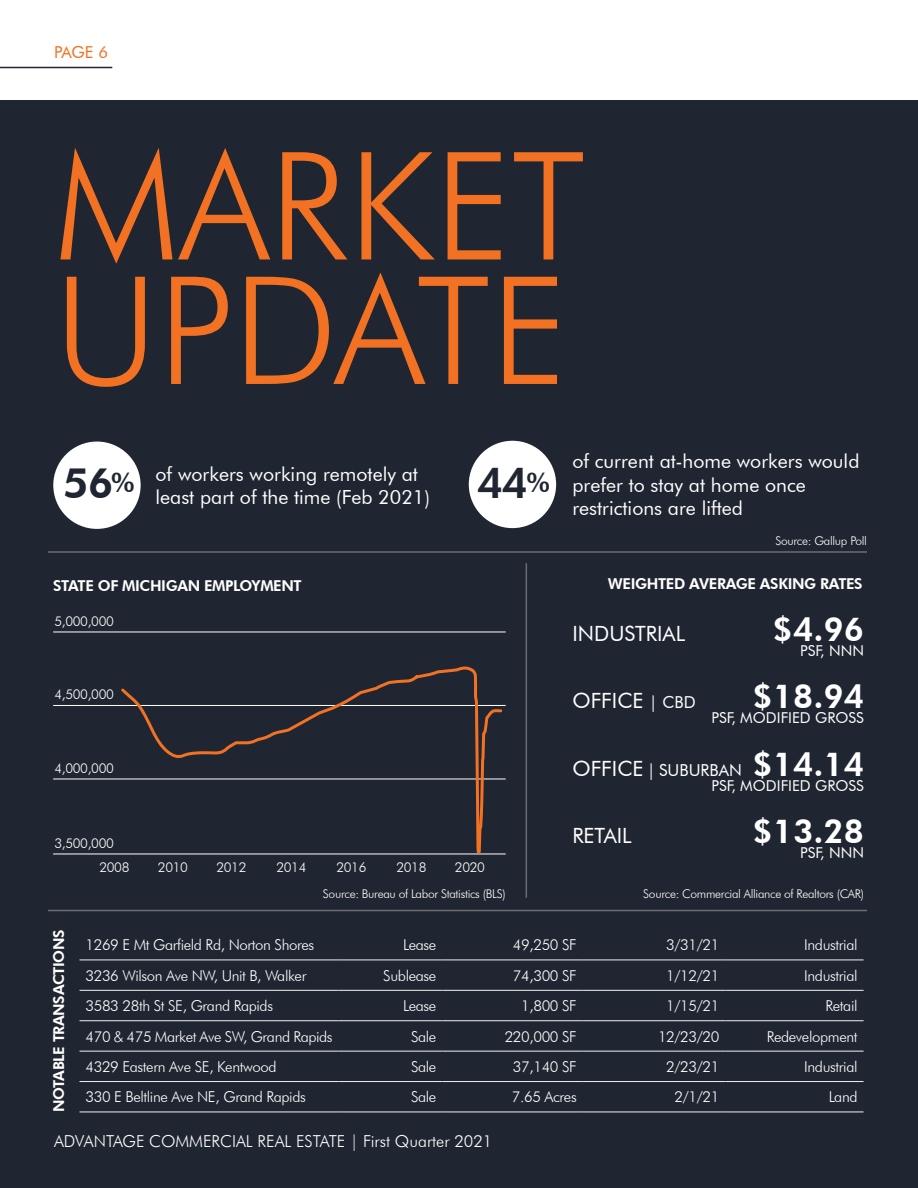
<style>
.page{position:relative;width:918px;height:1188px;background:#fff}
.page>*{position:absolute;margin:0;border:0;box-sizing:border-box;transform-origin:0 0}
.t1{font:300 150px "Futura BT";color:#f37123}
.t2{font:800 42px "Futura BT";color:#202631}
.t3{font:800 33px "Futura BT";color:#fff}
.t4{font:800 27px "Futura BT";color:#202631}
.t5{font:21px "Futura BT";color:#fff}
.t6{font:19.5px/23.4px "Futura BT";color:#fff}
.t7{font:300 16.5px "Futura BT";color:#fff}
.t8{font:16.5px "Futura BT";color:#fff}
.t9{font:16.5px "Futura BT";color:#f37121}
.Subhead_Body{font:300 15px "Futura BT";letter-spacing:-.025em;color:#fff}
.Subhead_Body-2{font:800 15px "Futura BT";letter-spacing:-.025em;color:#fff}
.t10{font:15px "Futura BT";color:#fff}
.Subhead_Body-3{font:300 13.5px "Futura BT";letter-spacing:-.025em;color:#fff}
.Subhead_Body-4{font:300 12px "Futura BT";letter-spacing:-.025em;color:#fff}
.s1{font-size:16.5px}
.s2{font-size:21px}
.s3{font-weight:800;font-size:33px}
</style>
<div class="page">
<hr style="left:0;top:67px;width:112px;height:1px;background:#202631">
<div style="left:0;top:100px;width:918px;height:1088px;background:#202631"></div>
<div style="left:53px;top:442px;width:88px;height:87px;background:#fff;border-radius:50%"></div>
<div style="left:469px;top:441px;width:87px;height:87px;background:#fff;border-radius:50%"></div>
<hr style="left:80px;top:960px;width:259px;height:1px;background:#eff0f0">
<hr style="left:442px;top:960px;width:141px;height:1px;background:#eff0f0">
<hr style="left:583px;top:960px;width:142px;height:1px;background:#eff0f0">
<hr style="left:725px;top:960px;width:139px;height:1px;background:#eff0f0">
<hr style="left:80px;top:990px;width:259px;height:1px;background:#eff0f0">
<hr style="left:442px;top:990px;width:141px;height:1px;background:#eff0f0">
<hr style="left:583px;top:990px;width:142px;height:1px;background:#eff0f0">
<hr style="left:725px;top:990px;width:139px;height:1px;background:#eff0f0">
<hr style="left:80px;top:1020px;width:259px;height:1px;background:#eff0f0">
<hr style="left:442px;top:1020px;width:141px;height:1px;background:#eff0f0">
<hr style="left:583px;top:1020px;width:142px;height:1px;background:#eff0f0">
<hr style="left:725px;top:1020px;width:139px;height:1px;background:#eff0f0">
<hr style="left:80px;top:1051px;width:259px;height:1px;background:#eff0f0">
<hr style="left:442px;top:1051px;width:141px;height:1px;background:#eff0f0">
<hr style="left:583px;top:1051px;width:142px;height:1px;background:#eff0f0">
<hr style="left:725px;top:1051px;width:139px;height:1px;background:#eff0f0">
<hr style="left:80px;top:1081px;width:259px;height:1px;background:#eff0f0">
<hr style="left:442px;top:1081px;width:141px;height:1px;background:#eff0f0">
<hr style="left:583px;top:1081px;width:142px;height:1px;background:#eff0f0">
<hr style="left:725px;top:1081px;width:139px;height:1px;background:#eff0f0">
<hr style="left:80px;top:1112px;width:259px;height:1px;background:#eff0f0">
<hr style="left:442px;top:1112px;width:141px;height:1px;background:#eff0f0">
<hr style="left:583px;top:1112px;width:142px;height:1px;background:#eff0f0">
<hr style="left:725px;top:1112px;width:139px;height:1px;background:#eff0f0">
<hr style="left:48px;top:910px;width:819px;height:1px;background:#6c6d70">
<hr style="left:526px;top:563px;width:1px;height:335px;background:#6c6d70">
<hr style="left:48px;top:551px;width:819px;height:2px;background:#6c6d70">
<hr style="left:53px;top:705px;width:453px;height:1px;background:#fff">
<hr style="left:53px;top:779px;width:453px;height:1px;background:#fff">
<hr style="left:53px;top:854px;width:453px;height:1px;background:#fff">
<svg style="left:118px;top:473px;width:386px;height:640px"></svg>
<hr style="left:53px;top:632px;width:453px;height:1px;background:#fff">
<p class="t9" style="left:54px;top:42px;width:56px">PAGE 6</p>
<p class="t1" style="left:54px;top:115px;width:533px">MARKET</p>
<p class="t1" style="left:54px;top:240px;width:515px">UPDATE</p>
<p class="t2" style="left:63px;top:458px;width:52px">56</p>
<p class="t4" style="left:111px;top:466px;width:24px">%</p>
<p class="t6" style="left:156px;top:462px;width:264px">of workers working remotely at</p>
<p class="t6" style="left:156px;top:486px;width:276px">least part of the time (Feb 2021)</p>
<p class="Subhead_Body-2" style="left:53px;top:576px;width:250px">STATE OF MICHIGAN EMPLOYMENT</p>
<p class="Subhead_Body-3" style="left:54px;top:613px;width:61px">5,000,000</p>
<p class="Subhead_Body-3" style="left:54px;top:686px;width:61px">4,500,000</p>
<p class="Subhead_Body-3" style="left:54px;top:760px;width:61px">4,000,000</p>
<p class="Subhead_Body-3" style="left:54px;top:835px;width:61px">3,500,000</p>
<p class="t2" style="left:477px;top:457px;width:52px">44</p>
<p class="t4" style="left:527px;top:466px;width:24px">%</p>
<p class="Subhead_Body-3" style="left:99px;top:859px;width:32px">2008</p>
<p class="Subhead_Body-3" style="left:158px;top:859px;width:32px">2010</p>
<p class="Subhead_Body-3" style="left:216px;top:859px;width:32px">2012</p>
<p class="Subhead_Body-3" style="left:276px;top:859px;width:32px">2014</p>
<p class="Subhead_Body-3" style="left:336px;top:859px;width:32px">2016</p>
<p class="Subhead_Body-3" style="left:396px;top:859px;width:32px">2018</p>
<p class="Subhead_Body-3" style="left:455px;top:859px;width:32px">2020</p>
<p class="t6" style="left:572px;top:450px;width:289px">of current at-home workers would prefer to stay at home once restrictions are lifted</p>
<p class="Subhead_Body-4" style="left:775px;top:533px;width:93px">Source: Gallup Poll</p>
<p class="Subhead_Body-2" style="left:608px;top:575px;width:256px">WEIGHTED AVERAGE ASKING RATES</p>
<p class="t5" style="left:572px;top:621px;width:114px">INDUSTRIAL</p>
<p class="t3" style="left:773px;top:609px;width:93px">$4.96</p>
<p class="t10" style="left:800px;top:641px;width:65px">PSF, NNN</p>
<p class="t5" style="left:572px;top:688px;width:125px">OFFICE <span class="s1">| CBD</span></p>
<p class="t3" style="left:753px;top:677px;width:113px">$18.94</p>
<p class="t10" style="left:711px;top:709px;width:154px">PSF, MODIFIED GROSS</p>
<p class="t8" style="left:572px;top:760px;width:293px"><span class="s2">OFFICE</span> | SUBURBAN <span class="s3">$14.14</span></p>
<p class="t10" style="left:711px;top:776px;width:154px">PSF, MODIFIED GROSS</p>
<p class="t5" style="left:572px;top:823px;width:61px">RETAIL</p>
<p class="t3" style="left:753px;top:812px;width:113px">$13.28</p>
<p class="t10" style="left:800px;top:844px;width:65px">PSF, NNN</p>
<p class="Subhead_Body-4" style="left:323px;top:886px;width:184px">Source: Bureau of Labor Statistics (BLS)</p>
<p class="Subhead_Body-4" style="left:643px;top:886px;width:222px">Source: Commercial Alliance of Realtors (CAR)</p>
<p class="Subhead_Body-2" style="left:50px;top:1112px;width:184px;rotate:-90deg">NOTABLE TRANSACTIONS</p>
<p class="t7" style="left:54px;top:1131px;width:440px">ADVANTAGE COMMERCIAL REAL ESTATE | First Quarter 2021</p>
<p class="Subhead_Body" style="left:86px;top:936px;width:230px">1269 E Mt Garfield Rd, Norton Shores</p>
<p class="Subhead_Body" style="left:403px;top:936px;width:35px">Lease</p>
<p class="Subhead_Body" style="left:513px;top:936px;width:65px">49,250 SF</p>
<p class="Subhead_Body" style="left:666px;top:936px;width:55px">3/31/21</p>
<p class="Subhead_Body" style="left:804px;top:936px;width:55px">Industrial</p>
<p class="Subhead_Body" style="left:86px;top:966px;width:222px">3236 Wilson Ave NW, Unit B, Walker</p>
<p class="Subhead_Body" style="left:383px;top:966px;width:55px">Sublease</p>
<p class="Subhead_Body" style="left:513px;top:966px;width:65px">74,300 SF</p>
<p class="Subhead_Body" style="left:666px;top:966px;width:55px">1/12/21</p>
<p class="Subhead_Body" style="left:804px;top:966px;width:55px">Industrial</p>
<p class="Subhead_Body" style="left:86px;top:997px;width:189px">3583 28th St SE, Grand Rapids</p>
<p class="Subhead_Body" style="left:403px;top:997px;width:35px">Lease</p>
<p class="Subhead_Body" style="left:521px;top:997px;width:57px">1,800 SF</p>
<p class="Subhead_Body" style="left:666px;top:997px;width:55px">1/15/21</p>
<p class="Subhead_Body" style="left:826px;top:997px;width:33px">Retail</p>
<p class="Subhead_Body" style="left:86px;top:1027px;width:249px">470 &amp; 475 Market Ave SW, Grand Rapids</p>
<p class="Subhead_Body" style="left:411px;top:1027px;width:27px">Sale</p>
<p class="Subhead_Body" style="left:505px;top:1027px;width:74px">220,000 SF</p>
<p class="Subhead_Body" style="left:658px;top:1027px;width:63px">12/23/20</p>
<p class="Subhead_Body" style="left:767px;top:1027px;width:92px">Redevelopment</p>
<p class="Subhead_Body" style="left:86px;top:1058px;width:193px">4329 Eastern Ave SE, Kentwood</p>
<p class="Subhead_Body" style="left:411px;top:1058px;width:27px">Sale</p>
<p class="Subhead_Body" style="left:513px;top:1058px;width:65px">37,140 SF</p>
<p class="Subhead_Body" style="left:666px;top:1058px;width:55px">2/23/21</p>
<p class="Subhead_Body" style="left:804px;top:1058px;width:55px">Industrial</p>
<p class="Subhead_Body" style="left:86px;top:1088px;width:222px">330 E Beltline Ave NE, Grand Rapids</p>
<p class="Subhead_Body" style="left:411px;top:1088px;width:27px">Sale</p>
<p class="Subhead_Body" style="left:512px;top:1088px;width:66px">7.65 Acres</p>
<p class="Subhead_Body" style="left:675px;top:1088px;width:46px">2/1/21</p>
<p class="Subhead_Body" style="left:829px;top:1088px;width:30px">Land</p>
</div>
